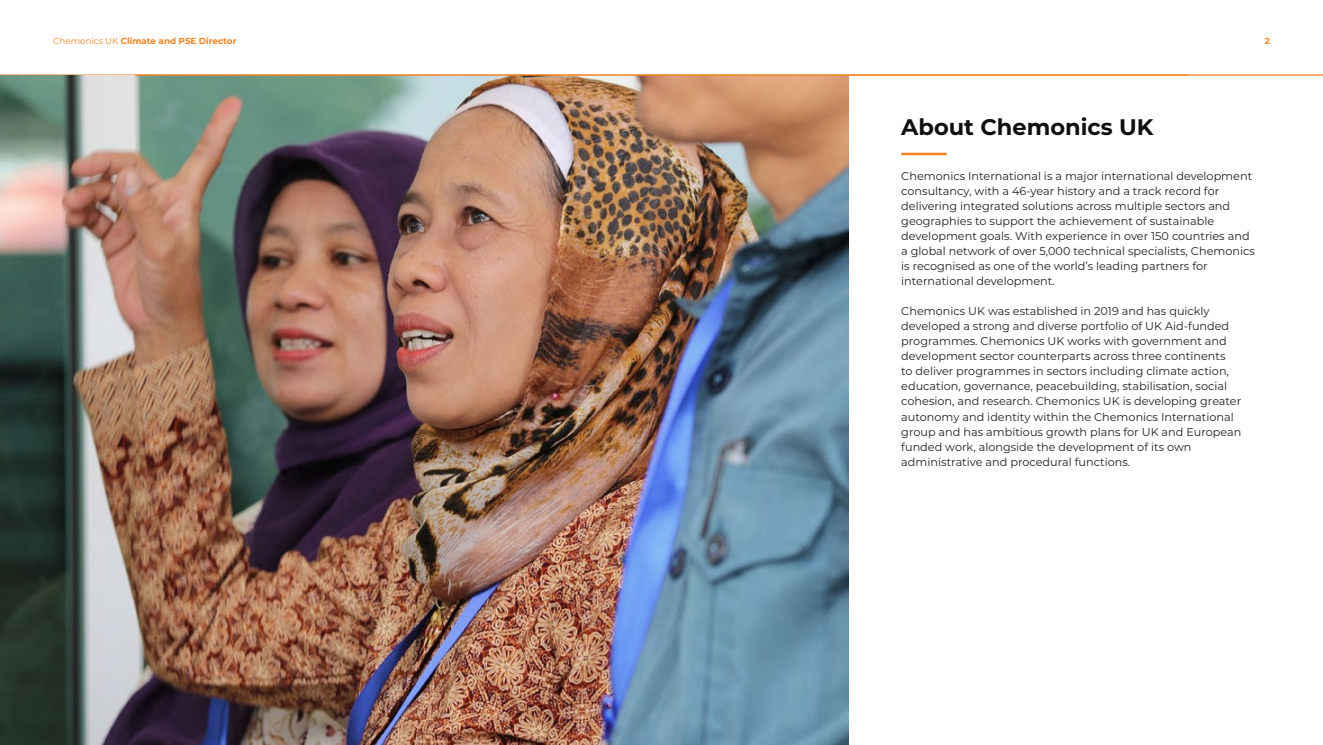
<style>
.page{position:relative;width:1323px;height:745px;background:#fff}
.page>*{position:absolute;margin:0;border:0;box-sizing:border-box;transform-origin:0 0}
.Paragraph_Style_1{font:700 22.5px "Montserrat";color:#0f0f0f}
.t1{font:11.25px/15px "Montserrat";color:#231f20}
.t2{font:700 8.75px "Montserrat";color:#f58220}
.s1{font-weight:400}
</style>
<div class="page">
<hr style="left:0;top:74px;width:1323px;height:2px;background:#f58220">
<img style="left:0;top:76px;width:848px;height:668px">
<hr style="left:901px;top:153px;width:46px;height:2px;background:#f58220">
<p class="t2" style="left:53px;top:35px;width:185px"><span class="s1">Chemonics UK</span> Climate and PSE Director</p>
<p class="t2" style="left:1265px;top:35px;width:7px">2</p>
<p class="Paragraph_Style_1" style="left:901px;top:111px;width:254px">About Chemonics UK</p>
<p class="t1" style="left:901px;top:168px;width:355px">Chemonics International is a major international development consultancy, with a 46-year history and a track record for delivering integrated solutions across multiple sectors and geographies to support the achievement of sustainable development goals. With experience in over 150 countries and a global network of over 5,000 technical specialists, Chemonics is recognised as one of the world’s leading partners for international development.</p>
<p class="t1" style="left:901px;top:303px;width:342px">Chemonics UK was established in 2019 and has quickly developed a strong and diverse portfolio of UK Aid-funded programmes. Chemonics UK works with government and development sector counterparts across three continents<br>to deliver programmes in sectors including climate action, education, governance, peacebuilding, stabilisation, social cohesion, and research. Chemonics UK is developing greater autonomy and identity within the Chemonics International group and has ambitious growth plans for UK and European funded work, alongside the development of its own administrative and procedural functions.</p>
</div>
